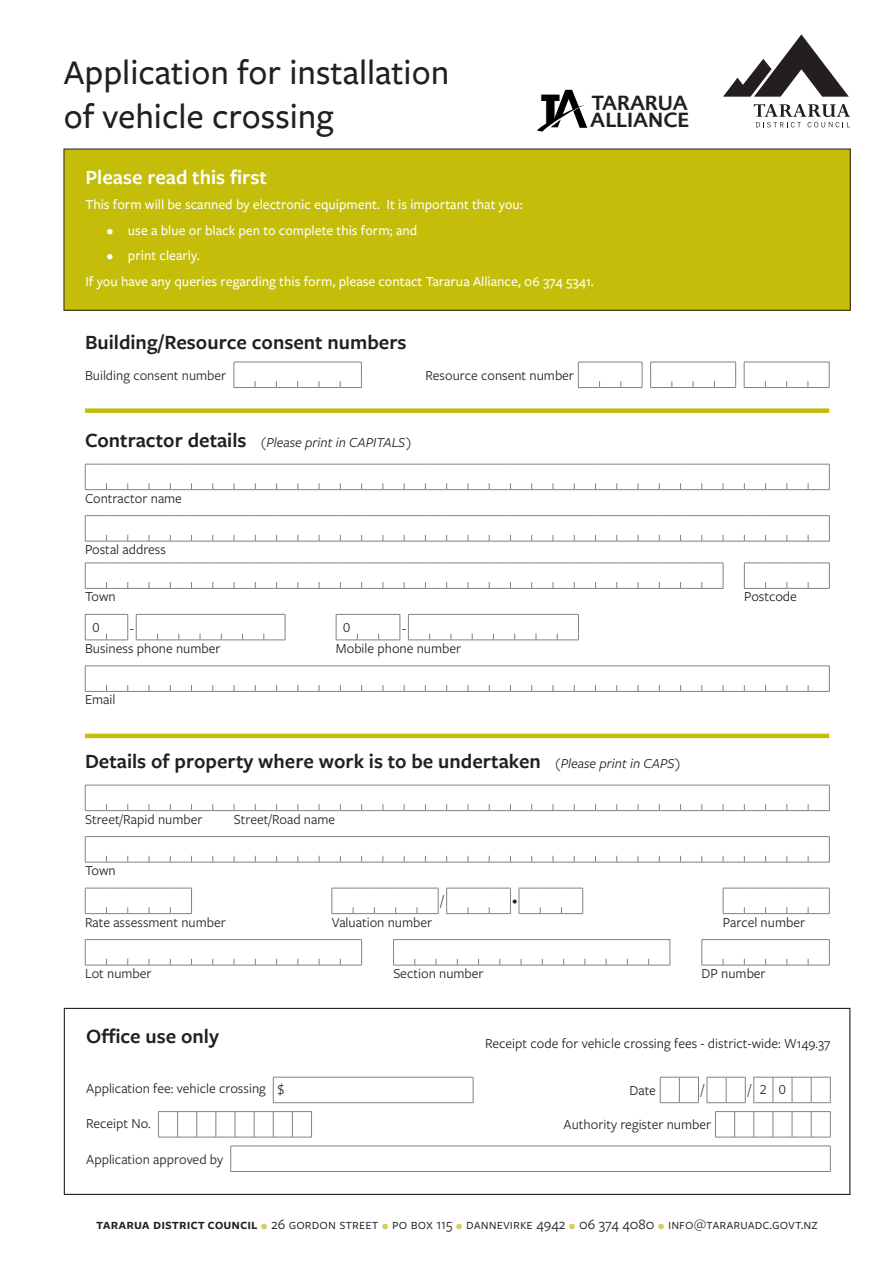
<style>
.page{position:relative;width:893px;height:1263px;background:#fff}
.page>*{position:absolute;margin:0;border:0;box-sizing:border-box;transform-origin:0 0}
.Form_Heading{font:500 36px/43.2px "Freight Sans Pro";color:#231f20}
.t1{font:600 21.3px/17.2px "Foundry Sans";color:#231f20;text-align:right}
.Section_heading_with{font:600 21px "Freight Sans Pro";color:#231f20}
.Section_heading{font:600 21px "Freight Sans Pro";color:#231f20}
.Section_heading-2{font:600 21px "Freight Sans Pro";color:#fff}
.t2{font:15px "Freight Sans Pro";color:#231f20}
.Field_label{font:14.25px "Freight Sans Pro";color:#231f20}
.Green_box_body_text{font:500 14.25px "Freight Sans Pro";color:#fff}
.Body_text{font:14.25px "Freight Sans Pro";color:#231f20}
.Section_heading_with-2{font:italic 14.25px "Freight Sans Pro";color:#231f20}
.Body_text-2{font:10.5px "Freight Sans Pro";color:#231f20}
.s1{font-family:"Impact";font-weight:400;font-size:40.65px;color:#000}
.s2{font-weight:600;font-style:normal;font-size:21px}
.s3{font-weight:400;font-style:italic;font-size:14.25px}
.s4{font-weight:600}
.s5{color:#d5cd60}
</style>
<div class="page">
<div style="left:64px;top:149px;width:786px;height:161px;background:#c4bd09"></div>
<div style="left:85px;top:408px;width:744px;height:5px;background:#c4bd09"></div>
<hr style="left:85px;top:734px;width:744px;height:4px;background:#c4bd09">
<svg style="left:578px;top:362px;width:65px;height:26px"></svg>
<svg style="left:234px;top:362px;width:128px;height:26px"></svg>
<svg style="left:650px;top:362px;width:86px;height:26px"></svg>
<svg style="left:744px;top:362px;width:86px;height:26px"></svg>
<svg style="left:85px;top:464px;width:745px;height:26px"></svg>
<svg style="left:85px;top:515px;width:745px;height:27px"></svg>
<svg style="left:85px;top:563px;width:639px;height:26px"></svg>
<svg style="left:744px;top:563px;width:86px;height:26px"></svg>
<svg style="left:408px;top:614px;width:171px;height:27px"></svg>
<svg style="left:336px;top:614px;width:65px;height:27px"></svg>
<svg style="left:136px;top:614px;width:150px;height:27px"></svg>
<svg style="left:85px;top:614px;width:43px;height:27px"></svg>
<svg style="left:85px;top:666px;width:745px;height:26px"></svg>
<svg style="left:85px;top:785px;width:745px;height:26px"></svg>
<svg style="left:85px;top:836px;width:745px;height:27px"></svg>
<svg style="left:446px;top:888px;width:65px;height:26px"></svg>
<svg style="left:332px;top:888px;width:107px;height:26px"></svg>
<svg style="left:85px;top:888px;width:107px;height:26px"></svg>
<svg style="left:519px;top:888px;width:64px;height:26px"></svg>
<svg style="left:723px;top:888px;width:107px;height:26px"></svg>
<svg style="left:85px;top:939px;width:277px;height:27px"></svg>
<svg style="left:393px;top:939px;width:278px;height:27px"></svg>
<svg style="left:702px;top:939px;width:128px;height:27px"></svg>
<hr style="left:273px;top:1077px;width:200px;height:1px;background:#808285">
<hr style="left:273px;top:1102px;width:200px;height:1px;background:#808285">
<svg style="left:660px;top:1077px;width:39px;height:26px"></svg>
<svg style="left:273px;top:1077px;width:1px;height:25px"></svg>
<svg style="left:473px;top:1077px;width:1px;height:25px"></svg>
<svg style="left:753px;top:1077px;width:78px;height:26px"></svg>
<svg style="left:707px;top:1077px;width:39px;height:26px"></svg>
<svg style="left:158px;top:1111px;width:154px;height:27px"></svg>
<svg style="left:715px;top:1111px;width:116px;height:27px"></svg>
<hr style="left:231px;top:1146px;width:599px;height:1px;background:#808285">
<svg style="left:230px;top:1146px;width:1px;height:25px"></svg>
<svg style="left:830px;top:1146px;width:1px;height:25px"></svg>
<hr style="left:231px;top:1171px;width:599px;height:1px;background:#808285">
<div style="left:64px;top:1008px;width:786px;height:187px;border:1px solid #231f20"></div>
<svg style="left:537px;top:90px;width:50px;height:42px"></svg>
<svg style="left:723px;top:34px;width:126px;height:63px"></svg>
<svg style="left:754px;top:104px;width:96px;height:23px"></svg>
<p class="Form_Heading" style="left:64px;top:50px;width:387px">Application for installation of vehicle crossing</p>
<p class="Section_heading-2" style="left:85px;top:162px;width:183px">Please read this first</p>
<p class="Green_box_body_text" style="left:85px;top:195px;width:439px">This form will be scanned by electronic equipment. It is important that you:</p>
<p class="Green_box_body_text" style="left:107px;top:221px;width:312px">• use a blue or black pen to complete this form; and</p>
<p class="Green_box_body_text" style="left:107px;top:246px;width:95px">• print clearly.</p>
<p class="Green_box_body_text" style="left:85px;top:272px;width:510px">If you have any queries regarding this form, please contact Tararua Alliance, 06 374 5341.</p>
<p class="t1" style="left:541px;top:94px;width:150px"><span class="s1">T</span> TARARUA<br>ALLIANCE</p>
<p class="Section_heading" style="left:85px;top:328px;width:323px">Building/Resource consent numbers</p>
<p class="Field_label" style="left:85px;top:365px;width:143px">Building consent number</p>
<p class="Field_label" style="left:425px;top:365px;width:150px">Resource consent number</p>
<p class="Section_heading_with-2" style="left:85px;top:433px;width:328px"><span class="s2">Contractor details</span> (Please print in CAPITALS)</p>
<p class="Field_label" style="left:85px;top:488px;width:98px">Contractor name</p>
<p class="Field_label" style="left:85px;top:540px;width:83px">Postal address</p>
<p class="Field_label" style="left:85px;top:587px;width:32px">Town</p>
<p class="Field_label" style="left:744px;top:587px;width:54px">Postcode</p>
<p class="Body_text" style="left:92px;top:618px;width:9px">0</p>
<p class="Body_text" style="left:130px;top:619px;width:6px">-</p>
<p class="Body_text" style="left:343px;top:618px;width:9px">0</p>
<p class="Body_text" style="left:402px;top:619px;width:6px">-</p>
<p class="Field_label" style="left:85px;top:639px;width:137px">Business phone number</p>
<p class="Field_label" style="left:336px;top:639px;width:127px">Mobile phone number</p>
<p class="Field_label" style="left:85px;top:690px;width:32px">Email</p>
<p class="Section_heading_with" style="left:85px;top:747px;width:597px">Details of property where work is to be undertaken <span class="s3">(Please print in CAPS)</span></p>
<p class="Field_label" style="left:85px;top:809px;width:119px">Street/Rapid number</p>
<p class="Field_label" style="left:234px;top:809px;width:103px">Street/Road name</p>
<p class="Field_label" style="left:85px;top:861px;width:32px">Town</p>
<p class="Body_text" style="left:441px;top:891px;width:4px">/</p>
<p class="Body_text-2" style="left:512px;top:894px;width:6px">•</p>
<p class="Field_label" style="left:85px;top:912px;width:142px">Rate assessment number</p>
<p class="Field_label" style="left:332px;top:912px;width:102px">Valuation number</p>
<p class="Field_label" style="left:723px;top:912px;width:84px">Parcel number</p>
<p class="Field_label" style="left:85px;top:964px;width:68px">Lot number</p>
<p class="Field_label" style="left:393px;top:964px;width:92px">Section number</p>
<p class="Field_label" style="left:702px;top:964px;width:66px">DP number</p>
<p class="Section_heading" style="left:86px;top:1022px;width:134px">Office use only</p>
<p class="Body_text" style="left:485px;top:1034px;width:347px">Receipt code for vehicle crossing fees - district-wide: W149.37</p>
<p class="Body_text" style="left:86px;top:1079px;width:181px">Application fee: vehicle crossing</p>
<p class="Body_text" style="left:277px;top:1080px;width:8px">$</p>
<p class="Body_text" style="left:629px;top:1081px;width:28px">Date</p>
<p class="Body_text" style="left:701px;top:1080px;width:4px">/</p>
<p class="Body_text" style="left:748px;top:1080px;width:4px">/</p>
<p class="Body_text" style="left:760px;top:1080px;width:9px">2</p>
<p class="Body_text" style="left:779px;top:1080px;width:9px">0</p>
<p class="Body_text" style="left:86px;top:1113px;width:66px">Receipt No.</p>
<p class="Body_text" style="left:564px;top:1115px;width:149px">Authority register number</p>
<p class="Body_text" style="left:86px;top:1149px;width:138px">Application approved by</p>
<p class="t2" style="left:96px;top:1214px;width:723px"><span class="s4">tararua district council</span> <span class="s5">•</span> 26 gordon street <span class="s5">•</span> po box 115 <span class="s5">•</span> dannevirke 4942 <span class="s5">•</span> 06 374 4080 <span class="s5">•</span> info@tararuadc.govt.nz</p>
</div>
